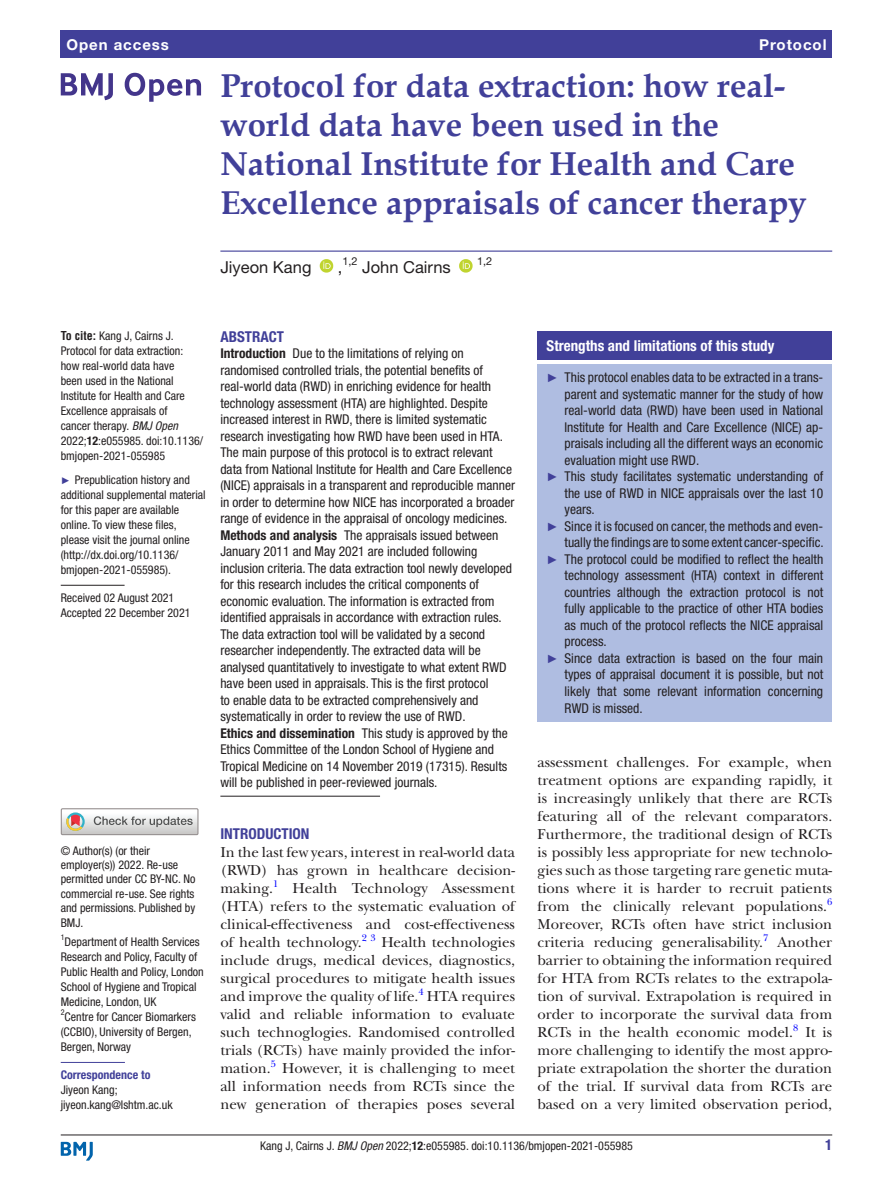
<style>
.page{position:relative;width:893px;height:1191px;background:#fff}
.page>*{position:absolute;margin:0;border:0;box-sizing:border-box;transform-origin:0 0}
.t1{font:700 33px/39px "Book Antiqua";color:#414099}
.t2{font:16.5px "Helvetica Neue LT Std";color:#231f20}
.t3{font:15px/18px "New Baskerville";color:#231f20;text-align:justify}
.t4{font:700 condensed 15px "Helvetica Neue LT Std";color:#fff}
.t5{font:700 condensed 15px "Helvetica Neue LT Std";color:#414099}
.t6{font:700 15px "Helvetica Neue LT Std";letter-spacing:.065em;color:#fff}
.t7{font:condensed 13.5px/16.5px "Helvetica Neue LT Std";color:#231f20}
.t8{font:condensed 12px/15px "Helvetica Neue LT Std";color:#231f20}
.t9{font:700 condensed 12px "Helvetica Neue LT Std";color:#414099}
.t10{font:10.95px "Helvetica Neue LT Std";color:#231f20}
.t11{font:9.9px "New Baskerville";color:#00f}
.t12{font:condensed 7.95px "Helvetica Neue LT Std";color:#231f20}
.s1{font-family:"Helvetica LT Std";font-weight:700}
.s2{font-style:italic}
.s3{font-weight:700}
.s4{font-family:"Arial";font-stretch:normal;font-size:9.75px;color:#414099}
.s5{font-family:"Arial";font-stretch:normal;font-size:12px;color:#414099}
</style>
<div class="page">
<hr style="left:61px;top:1134px;width:771px;height:1px;background:#231f20">
<svg style="left:61px;top:1141px;width:32px;height:19px"></svg>
<div style="left:61px;top:31px;width:771px;height:27px;background:#414099"></div>
<hr style="left:220px;top:250px;width:612px;height:2px;background:#414099">
<svg style="left:320px;top:259px;width:13px;height:14px"></svg>
<svg style="left:459px;top:259px;width:14px;height:14px"></svg>
<hr style="left:61px;top:585px;width:64px;height:1px;background:#231f20">
<hr style="left:61px;top:1062px;width:64px;height:1px;background:#414099">
<svg style="left:61px;top:73px;width:52px;height:27px"></svg>
<svg style="left:125px;top:73px;width:76px;height:29px"></svg>
<div style="left:61px;top:808px;width:138px;height:27px;border:1px solid #969090"></div>
<svg style="left:61px;top:808px;width:137px;height:26px"></svg>
<hr style="left:220px;top:796px;width:160px;height:1px;background:#231f20">
<div style="left:538px;top:331px;width:294px;height:29px;background:#414099"></div>
<div style="left:538px;top:364px;width:294px;height:357px;background:#afbde1"></div>
<p class="t6" style="left:66px;top:35px;width:104px">Open access</p>
<p class="t6" style="left:759px;top:35px;width:69px">Protocol</p>
<h1 class="t1" style="left:220px;top:66px;width:588px">Protocol for data extraction: how real&shy;world data have been used in the National Institute for Health and Care Excellence appraisals of cancer therapy</h1>
<p class="t2" style="left:220px;top:257px;width:93px">Jiyeon Kang</p>
<p class="t2" style="left:338px;top:257px;width:6px">,</p>
<p class="t10" style="left:342px;top:255px;width:17px">1,2</p>
<p class="t2" style="left:362px;top:257px;width:90px">John Cairns</p>
<p class="t10" style="left:477px;top:255px;width:17px">1,2</p>
<p class="t8" style="left:61px;top:328px;width:144px"><span class="s1">To cite:</span> Kang J, Cairns J.<br>Protocol for data extraction: how real-world data have<br>been used in the National<br>Institute for Health and Care<br>Excellence appraisals of<br>cancer therapy. <span class="s2">BMJ Open<br></span>2022;<span class="s3">12</span>:e055985. doi:10.1136/ bmjopen-2021-055985</p>
<p class="t8" style="left:61px;top:472px;width:146px"><span class="s4">►</span> Prepublication history and additional supplemental material for this paper are available online. To view these files, please visit the journal online (http://dx.doi.org/10.1136/ bmjopen-2021-055985).</p>
<p class="t8" style="left:61px;top:590px;width:131px">Received 02 August 2021<br>Accepted 22 December 2021</p>
<p class="t8" style="left:61px;top:843px;width:136px;line-height:14.4px">© Author(s) (or their employer(s)) 2022. Re-use permitted under CC BY-NC. No commercial re-use. See rights and permissions. Published by<br>BMJ.</p>
<p class="t12" style="left:61px;top:933px;width:5px">1</p>
<p class="t8" style="left:61px;top:934px;width:145px;text-indent:4px">Department of Health Services<br>Research and Policy, Faculty of<br>Public Health and Policy, London<br>School of Hygiene and Tropical<br>Medicine, London, UK<br><sup>2</sup>Centre for Cancer Biomarkers (CCBIO), University of Bergen,<br>Bergen, Norway</p>
<p class="t9" style="left:61px;top:1067px;width:91px">Correspondence to</p>
<p class="t8" style="left:61px;top:1082px;width:113px">Jiyeon Kang; jiyeon.kang@lshtm.ac.uk</p>
<p class="t5" style="left:220px;top:327px;width:65px">ABSTRACT</p>
<p class="t7" style="left:220px;top:345px;width:296px"><span class="s3">Introduction</span> Due to the limitations of relying on randomised controlled trials, the potential benefits of real-world data (RWD) in enriching evidence for health technology assessment (HTA) are highlighted. Despite increased interest in RWD, there is limited systematic research investigating how RWD have been used in HTA.<br>The main purpose of this protocol is to extract relevant data from National Institute for Health and Care Excellence (NICE) appraisals in a transparent and reproducible manner in order to determine how NICE has incorporated a broader range of evidence in the appraisal of oncology medicines.<br><span class="s3">Methods and analysis</span> The appraisals issued between January 2011 and May 2021 are included following inclusion criteria. The data extraction tool newly developed for this research includes the critical components of economic evaluation. The information is extracted from identified appraisals in accordance with extraction rules.<br>The data extraction tool will be validated by a second researcher independently. The extracted data will be analysed quantitatively to investigate to what extent RWD have been used in appraisals. This is the first protocol<br>to enable data to be extracted comprehensively and systematically in order to review the use of RWD.<br><span class="s3">Ethics and dissemination</span> This study is approved by the Ethics Committee of the London School of Hygiene and Tropical Medicine on 14 November 2019 (17315). Results will be published in peer-reviewed journals.</p>
<p class="t5" style="left:220px;top:825px;width:91px">INTRODUCTION</p>
<p class="t3" style="left:220px;top:843px;width:296px">In the last few years, interest in real-world data (RWD) has grown in healthcare decision&shy;making.</p>
<p class="t11" style="left:273px;top:877px;width:7px">1</p>
<p class="t3" style="left:220px;top:879px;width:296px;text-indent:72px">Health Technology Assessment (HTA) refers to the systematic evaluation of clinical-effectiveness and cost-effectiveness of health technology.</p>
<p class="t11" style="left:362px;top:931px;width:16px">2 3</p>
<p class="t3" style="left:220px;top:933px;width:296px;text-indent:161px">Health technologies include drugs, medical devices, diagnostics, surgical procedures to mitigate health issues and improve the quality of life.<sup>4</sup> HTA requires valid and reliable information to evaluate such technoglogies. Randomised controlled trials (RCTs) have mainly provided the infor&shy;mation.</p>
<p class="t11" style="left:271px;top:1057px;width:7px">5</p>
<p class="t3" style="left:220px;top:1059px;width:296px;text-indent:62px">However, it is challenging to meet all information needs from RCTs since the new generation of therapies poses several</p>
<p class="t4" style="left:547px;top:336px;width:229px">Strengths and limitations of this study</p>
<p class="t7" style="left:547px;top:369px;width:278px"><span class="s5">►</span> This protocol enables data to be extracted in a trans-</p>
<p class="t7" style="left:565px;top:386px;width:260px">parent and systematic manner for the study of how</p>
<p class="t7" style="left:565px;top:402px;width:260px">real-world data (RWD) have been used in National</p>
<p class="t7" style="left:565px;top:419px;width:260px">Institute for Health and Care Excellence (NICE) ap-</p>
<p class="t7" style="left:565px;top:435px;width:260px">praisals including all the different ways an economic</p>
<p class="t7" style="left:565px;top:452px;width:136px">evaluation might use RWD.</p>
<p class="t7" style="left:547px;top:468px;width:278px"><span class="s5">►</span> This study facilitates systematic understanding of</p>
<p class="t7" style="left:565px;top:485px;width:260px">the use of RWD in NICE appraisals over the last 10</p>
<p class="t7" style="left:565px;top:501px;width:32px">years.</p>
<p class="t7" style="left:547px;top:518px;width:278px"><span class="s5">►</span> Since it is focused on cancer, the methods and even-</p>
<p class="t7" style="left:565px;top:534px;width:261px">tually the findings are to some extent cancer-specific.</p>
<p class="t7" style="left:547px;top:551px;width:278px"><span class="s5">►</span> The protocol could be modified to reflect the health</p>
<p class="t7" style="left:565px;top:567px;width:260px">technology assessment (HTA) context in different</p>
<p class="t7" style="left:565px;top:584px;width:260px">countries although the extraction protocol is not</p>
<p class="t7" style="left:565px;top:600px;width:260px">fully applicable to the practice of other HTA bodies</p>
<p class="t7" style="left:565px;top:617px;width:260px">as much of the protocol reflects the NICE appraisal</p>
<p class="t7" style="left:565px;top:633px;width:44px">process.</p>
<p class="t7" style="left:547px;top:650px;width:278px"><span class="s5">►</span> Since data extraction is based on the four main</p>
<p class="t7" style="left:565px;top:666px;width:260px">types of appraisal document it is possible, but not</p>
<p class="t7" style="left:565px;top:683px;width:260px">likely that some relevant information concerning</p>
<p class="t7" style="left:565px;top:699px;width:80px">RWD is missed.</p>
<p class="t3" style="left:538px;top:753px;width:296px">assessment challenges. For example, when treatment options are expanding rapidly, it is increasingly unlikely that there are RCTs featuring all of the relevant comparators.<br>Furthermore, the traditional design of RCTs is possibly less appropriate for new technolo&shy;gies such as those targeting rare genetic muta&shy;tions where it is harder to recruit patients from the clinically relevant populations.<sup>6<br></sup>Moreover, RCTs often have strict inclusion criteria reducing generalisability.</p>
<p class="t11" style="left:763px;top:931px;width:7px">7</p>
<p class="t3" style="left:538px;top:933px;width:296px;text-indent:240px">Another barrier to obtaining the information required for HTA from RCTs relates to the extrapola&shy;tion of survival. Extrapolation is required in order to incorporate the survival data from RCTs in the health economic model.<sup>8</sup></p>
<p class="t3" style="left:538px;top:1023px;width:296px;text-indent:268px">It is more challenging to identify the most appro&shy;priate extrapolation the shorter the duration of the trial. If survival data from RCTs are based on a very limited observation period,</p>
<p class="t8" style="left:260px;top:1137px;width:374px">Kang J, Cairns J. <span class="s2">BMJ Open</span> 2022;<span class="s3">12</span>:e055985. doi:10.1136/bmjopen-2021-055985</p>
<p class="t5" style="left:825px;top:1135px;width:9px">1</p>
</div>
